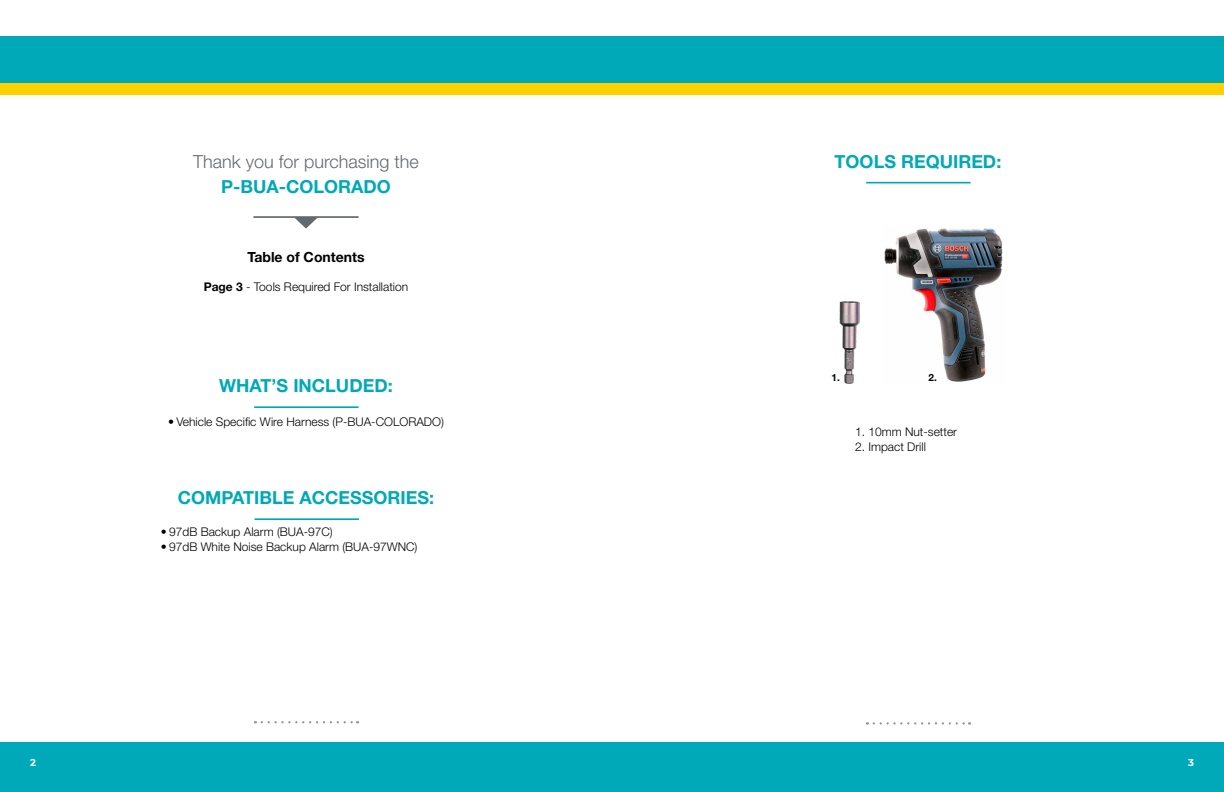
<style>
.page{position:relative;width:1224px;height:792px;background:#fff}
.page>*{position:absolute;margin:0;border:0;box-sizing:border-box;transform-origin:0 0}
.t1{font:700 18px "Helvetica Neue LT Std";color:#00a9b7}
.t2{font:300 18px "Helvetica Neue LT Std";color:#64696f}
.t3{font:700 14px "Helvetica Neue LT Std";color:#000}
.t4{font:300 12px "Helvetica Neue LT Std";color:#000}
.t5{font:700 10px "Helvetica Neue LT Std";color:#000}
.t6{font:700 10px "Montserrat";color:#fff}
.s1{font-weight:700}
</style>
<div class="page">
<div style="left:0;top:48px;width:613px;height:47px;background:#ffd100"></div>
<svg style="left:612px;top:94px;width:612px;height:1px"></svg>
<div style="left:0;top:36px;width:612px;height:46px;background:#00a9b7"></div>
<hr style="left:253px;top:216px;width:106px;height:2px;background:#64696f">
<svg style="left:295px;top:218px;width:22px;height:11px"></svg>
<div style="left:0;top:743px;width:1224px;height:49px;background:#00a9b7"></div>
<svg style="left:262px;top:721px;width:96px;height:2px"></svg>
<hr style="left:254px;top:406px;width:105px;height:2px;background:#00a9b7">
<svg style="left:874px;top:722px;width:96px;height:3px"></svg>
<div style="left:612px;top:48px;width:612px;height:46px;background:#ffd100"></div>
<div style="left:612px;top:36px;width:612px;height:46px;background:#00a9b7"></div>
<hr style="left:866px;top:182px;width:105px;height:1px;background:#00a9b7">
<hr style="left:255px;top:518px;width:104px;height:2px;background:#00a9b7">
<img style="left:884px;top:228px;width:119px;height:154px">
<img style="left:840px;top:301px;width:19px;height:83px">
<p class="t6" style="left:30px;top:755px;width:7px">2</p>
<h1 class="t2" style="left:193px;top:150px;width:227px">Thank you for purchasing the</h1>
<h1 class="t1" style="left:221px;top:175px;width:171px">P-BUA-COLORADO</h1>
<p class="t3" style="left:247px;top:248px;width:119px">Table of Contents</p>
<p class="t4" style="left:204px;top:279px;width:206px"><span class="s1">Page 3</span> - Tools Required For Installation</p>
<h1 class="t1" style="left:219px;top:375px;width:175px">WHAT’S INCLUDED:</h1>
<p class="t4" style="left:168px;top:414px;width:277px">• Vehicle Specific Wire Harness (P-BUA-COLORADO)</p>
<h1 class="t1" style="left:178px;top:487px;width:258px">COMPATIBLE ACCESSORIES:</h1>
<p class="t4" style="left:161px;top:524px;width:174px">• 97dB Backup Alarm (BUA-97C)</p>
<p class="t4" style="left:161px;top:539px;width:258px">• 97dB White Noise Backup Alarm (BUA-97WNC)</p>
<h1 class="t1" style="left:835px;top:150px;width:168px">TOOLS REQUIRED:</h1>
<p class="t5" style="left:831px;top:371px;width:10px">1.</p>
<p class="t5" style="left:929px;top:371px;width:10px">2.</p>
<p class="t4" style="left:855px;top:424px;width:104px">1. 10mm Nut-setter</p>
<p class="t4" style="left:855px;top:439px;width:72px">2. Impact Drill</p>
<p class="t6" style="left:1188px;top:755px;width:7px">3</p>
</div>
